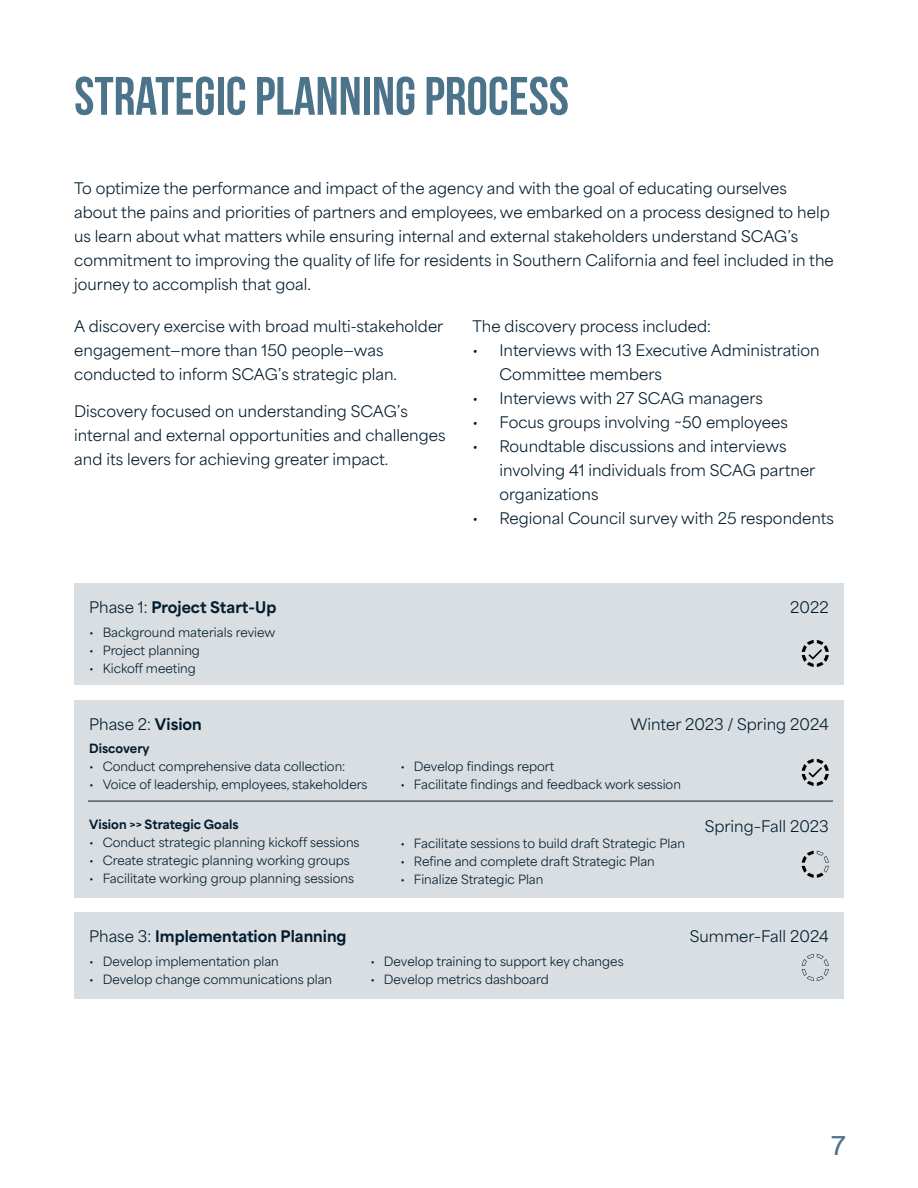
<style>
.page{position:relative;width:918px;height:1188px;background:#fff}
.page>*{position:absolute;margin:0;border:0;box-sizing:border-box;transform-origin:0 0}
.t1{font:700 54px "Bebas Neue";color:#4b738a}
.t2{font:600 24px "Area Normal";color:#4b738a}
.t3{font:15px/24px "Area Normal";color:#031c2d}
.t4{font:800 15px "Area Normal";color:#031c2d}
.t5{font:12px "Area Normal";color:#031c2d}
.t6{font:800 12px "Area Normal";color:#031c2d}
.s1{font-weight:400}
.s2{font-weight:800}
</style>
<div class="page">
<div style="left:74px;top:700px;width:770px;height:197px;background:#d8dee2"></div>
<div style="left:74px;top:583px;width:770px;height:102px;background:#d8dee2"></div>
<hr style="left:88px;top:801px;width:745px;height:1px;background:#031c2d">
<svg style="left:802px;top:851px;width:27px;height:27px"></svg>
<svg style="left:802px;top:759px;width:27px;height:27px"></svg>
<svg style="left:802px;top:640px;width:27px;height:27px"></svg>
<div style="left:74px;top:912px;width:770px;height:87px;background:#d8dee2"></div>
<svg style="left:802px;top:954px;width:27px;height:27px"></svg>
<h1 class="t1" style="left:74px;top:66px;width:496px">STRATEGIC PLANNING PROCESS</h1>
<p class="t3" style="left:74px;top:174px;width:761px">To optimize the performance and impact of the agency and with the goal of educating ourselves about the pains and priorities of partners and employees, we embarked on a process designed to help us learn about what matters while ensuring internal and external stakeholders understand SCAG’s commitment to improving the quality of life for residents in Southern California and feel included in the journey to accomplish that goal.</p>
<p class="t3" style="left:74px;top:312px;width:371px">A discovery exercise with broad multi-stakeholder engagement—more than 150 people—was conducted to inform SCAG’s strategic plan.</p>
<p class="t3" style="left:74px;top:398px;width:373px">Discovery focused on understanding SCAG’s internal and external opportunities and challenges and its levers for achieving greater impact.</p>
<p class="t3" style="left:472px;top:312px;width:240px">The discovery process included:</p>
<p class="t3" style="left:500px;top:336px;width:322px;text-indent:-27px">• Interviews with 13 Executive Administration<br>Committee members</p>
<p class="t3" style="left:472px;top:384px;width:292px">• Interviews with 27 SCAG managers</p>
<p class="t3" style="left:472px;top:408px;width:317px">• Focus groups involving ~50 employees</p>
<p class="t3" style="left:500px;top:432px;width:317px;text-indent:-27px">• Roundtable discussions and interviews involving 41 individuals from SCAG partner organizations</p>
<p class="t3" style="left:472px;top:504px;width:363px">• Regional Council survey with 25 respondents</p>
<p class="t4" style="left:89px;top:594px;width:189px"><span class="s1">Phase 1:</span> Project Start-Up</p>
<p class="t5" style="left:89px;top:622px;width:188px">• Background materials review</p>
<p class="t5" style="left:89px;top:640px;width:112px">• Project planning</p>
<p class="t5" style="left:89px;top:658px;width:108px">• Kickoff meeting</p>
<p class="t3" style="left:89px;top:710px;width:114px">Phase 2: <span class="s2">Vision</span></p>
<p class="t6" style="left:89px;top:738px;width:62px">Discovery</p>
<p class="t5" style="left:89px;top:756px;width:258px">• Conduct comprehensive data collection:</p>
<p class="t5" style="left:89px;top:774px;width:280px">• Voice of leadership, employees, stakeholders</p>
<p class="t6" style="left:89px;top:814px;width:151px">Vision &gt;&gt; Strategic Goals</p>
<p class="t5" style="left:89px;top:832px;width:272px">• Conduct strategic planning kickoff sessions</p>
<p class="t5" style="left:89px;top:850px;width:262px">• Create strategic planning working groups</p>
<p class="t5" style="left:89px;top:868px;width:266px">• Facilitate working group planning sessions</p>
<p class="t3" style="left:790px;top:594px;width:40px">2022</p>
<p class="t3" style="left:630px;top:710px;width:200px">Winter 2023 / Spring 2024</p>
<p class="t5" style="left:400px;top:755px;width:156px">• Develop findings report</p>
<p class="t5" style="left:400px;top:773px;width:282px">• Facilitate findings and feedback work session</p>
<p class="t5" style="left:400px;top:833px;width:286px">• Facilitate sessions to build draft Strategic Plan</p>
<p class="t5" style="left:400px;top:851px;width:256px">• Refine and complete draft Strategic Plan</p>
<p class="t5" style="left:400px;top:869px;width:145px">• Finalize Strategic Plan</p>
<p class="t3" style="left:705px;top:813px;width:126px">Spring–Fall 2023</p>
<p class="t4" style="left:89px;top:923px;width:259px"><span class="s1">Phase 3:</span> Implementation Planning</p>
<p class="t3" style="left:690px;top:923px;width:140px">Summer–Fall 2024</p>
<p class="t5" style="left:370px;top:951px;width:255px">• Develop training to support key changes</p>
<p class="t5" style="left:370px;top:969px;width:180px">• Develop metrics dashboard</p>
<p class="t5" style="left:89px;top:951px;width:191px">• Develop implementation plan</p>
<p class="t5" style="left:89px;top:969px;width:244px">• Develop change communications plan</p>
<h2 class="t2" style="left:832px;top:1125px;width:16px">7</h2>
</div>
